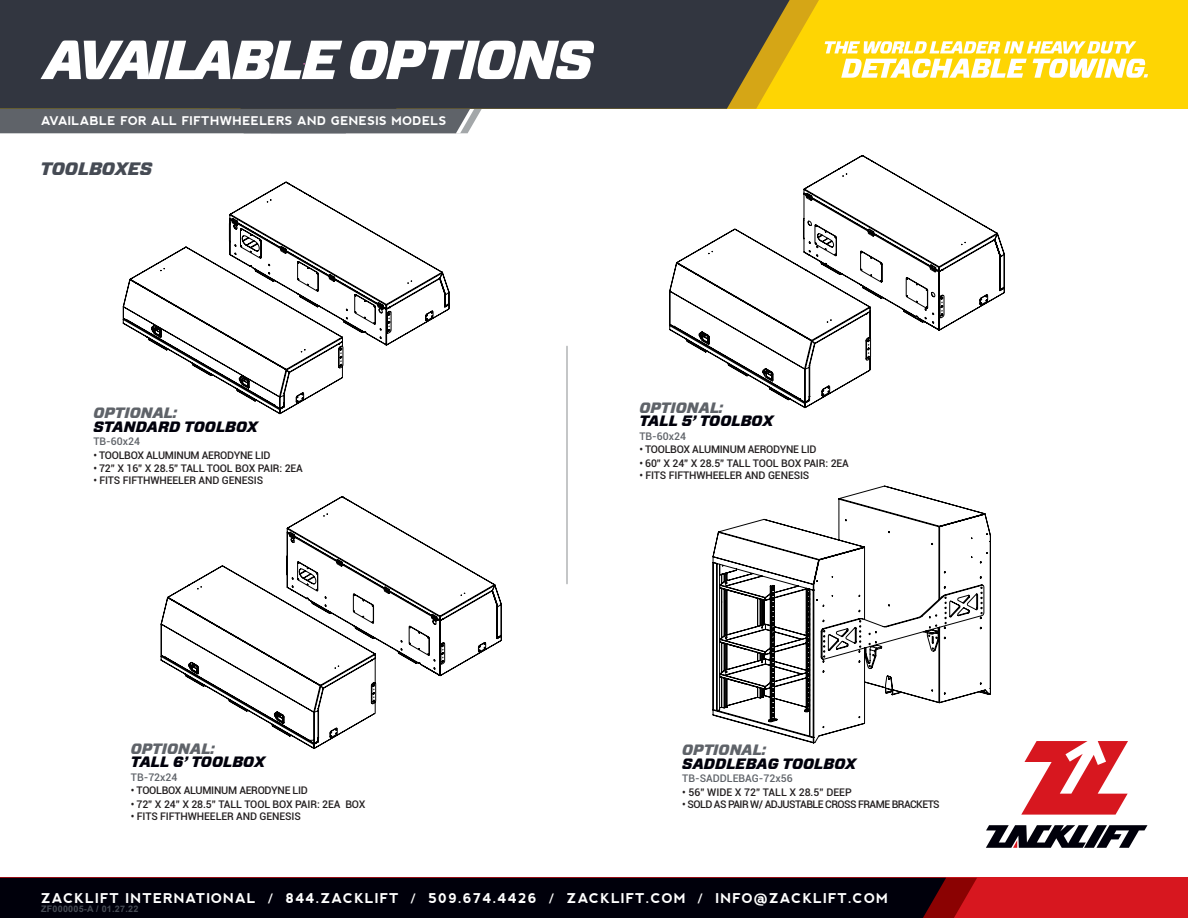
<style>
.page{position:relative;width:1188px;height:918px;background:#fff}
.page>*{position:absolute;margin:0;border:0;box-sizing:border-box;transform-origin:0 0}
.t1{font:italic 900 18px "Forza";letter-spacing:-.01em;color:#464b54}
.t2{font:italic 900 15px "Forza";color:#00000b}
.t3{font:italic 900 15px "Forza";color:#5f6369}
.t4{font:700 13.5px "nevis";letter-spacing:.075em;color:#fff}
.t5{font:700 12px "nevis";letter-spacing:.025em;color:#fff}
.t6{font:500 10.5px "Roboto";letter-spacing:-.02em;color:#231f20}
.t7{font:500 10.5px "Roboto";color:#5f6369}
.t8{font:500 10.5px "Roboto";letter-spacing:-.05em;color:#231f20}
.t9{font:500 10.5px "Roboto";color:#231f20}
.t10{font:700 9px "Arial";letter-spacing:.025em;color:#464b54}
</style>
<div class="page">
<div style="left:0;top:109px;width:482px;height:24px;background:#5f6369"></div>
<div style="left:0;top:0;width:1188px;height:109px;background:#fed503"></div>
<svg style="left:790px;top:0;width:29px;height:50px"></svg>
<div style="left:0;top:0;width:241px;height:109px;background:#323640"></div>
<svg style="left:241px;top:0;width:549px;height:109px;background:#3f3f3c"></svg>
<svg style="left:825px;top:41px;width:323px;height:37px"></svg>
<div style="left:0;top:878px;width:1188px;height:40px;background:#d7171f"></div>
<div style="left:0;top:878px;width:977px;height:40px;background:#00000b"></div>
<svg style="left:1021px;top:741px;width:107px;height:74px"></svg>
<svg style="left:986px;top:825px;width:162px;height:23px"></svg>
<svg style="left:122px;top:182px;width:328px;height:233px"></svg>
<svg style="left:40px;top:40px;width:302px;height:39px;background:#afb0b4"></svg>
<svg style="left:349px;top:41px;width:245px;height:38px;background:#b6b7bb"></svg>
<hr style="left:566px;top:346px;width:2px;height:238px;background:#b1b4b5">
<svg style="left:712px;top:485px;width:279px;height:259px"></svg>
<svg style="left:160px;top:496px;width:342px;height:253px"></svg>
<svg style="left:669px;top:155px;width:336px;height:253px"></svg>
<p class="t5" style="left:41px;top:114px;width:407px">AVAILABLE FOR ALL FIFTHWHEELERS AND GENESIS MODELS</p>
<p class="t1" style="left:40px;top:157px;width:113px">TOOLBOXES</p>
<p class="t3" style="left:93px;top:402px;width:85px">OPTIONAL:</p>
<p class="t2" style="left:93px;top:416px;width:166px">STANDARD TOOLBOX</p>
<p class="t7" style="left:93px;top:434px;width:48px">TB-60x24</p>
<p class="t6" style="left:93px;top:447px;width:179px">• TOOLBOX ALUMINUM AERODYNE LID</p>
<p class="t6" style="left:93px;top:461px;width:211px">• 72” X 16” X 28.5” TALL TOOL BOX PAIR: 2EA</p>
<p class="t6" style="left:93px;top:473px;width:172px">• FITS FIFTHWHEELER AND GENESIS</p>
<p class="t3" style="left:131px;top:738px;width:85px">OPTIONAL:</p>
<p class="t2" style="left:131px;top:752px;width:136px">TALL 6’ TOOLBOX</p>
<p class="t7" style="left:131px;top:770px;width:48px">TB-72x24</p>
<p class="t6" style="left:131px;top:783px;width:179px">• TOOLBOX ALUMINUM AERODYNE LID</p>
<p class="t6" style="left:131px;top:797px;width:236px">• 72” X 24” X 28.5” TALL TOOL BOX PAIR: 2EA BOX</p>
<p class="t6" style="left:131px;top:809px;width:172px">• FITS FIFTHWHEELER AND GENESIS</p>
<p class="t3" style="left:639px;top:397px;width:85px">OPTIONAL:</p>
<p class="t2" style="left:639px;top:410px;width:136px">TALL 5’ TOOLBOX</p>
<p class="t7" style="left:639px;top:428px;width:48px">TB-60x24</p>
<p class="t6" style="left:639px;top:442px;width:179px">• TOOLBOX ALUMINUM AERODYNE LID</p>
<p class="t6" style="left:639px;top:455px;width:211px">• 60” X 24” X 28.5” TALL TOOL BOX PAIR: 2EA</p>
<p class="t6" style="left:639px;top:467px;width:172px">• FITS FIFTHWHEELER AND GENESIS</p>
<p class="t3" style="left:682px;top:739px;width:85px">OPTIONAL:</p>
<p class="t2" style="left:682px;top:753px;width:176px">SADDLEBAG TOOLBOX</p>
<p class="t7" style="left:682px;top:771px;width:112px">TB-SADDLEBAG-72x56</p>
<p class="t9" style="left:682px;top:784px;width:171px">• 56” WIDE X 72” TALL X 28.5” DEEP</p>
<p class="t8" style="left:682px;top:796px;width:259px">• SOLD AS PAIR W/ ADJUSTABLE CROSS FRAME BRACKETS</p>
<p class="t4" style="left:41px;top:890px;width:848px">ZACKLIFT INTERNATIONAL / 844.ZACKLIFT / 509.674.4426 / ZACKLIFT.COM / INFO@ZACKLIFT.COM</p>
<p class="t10" style="left:41px;top:903px;width:99px">ZF000005-A / 01.27.22</p>
</div>
